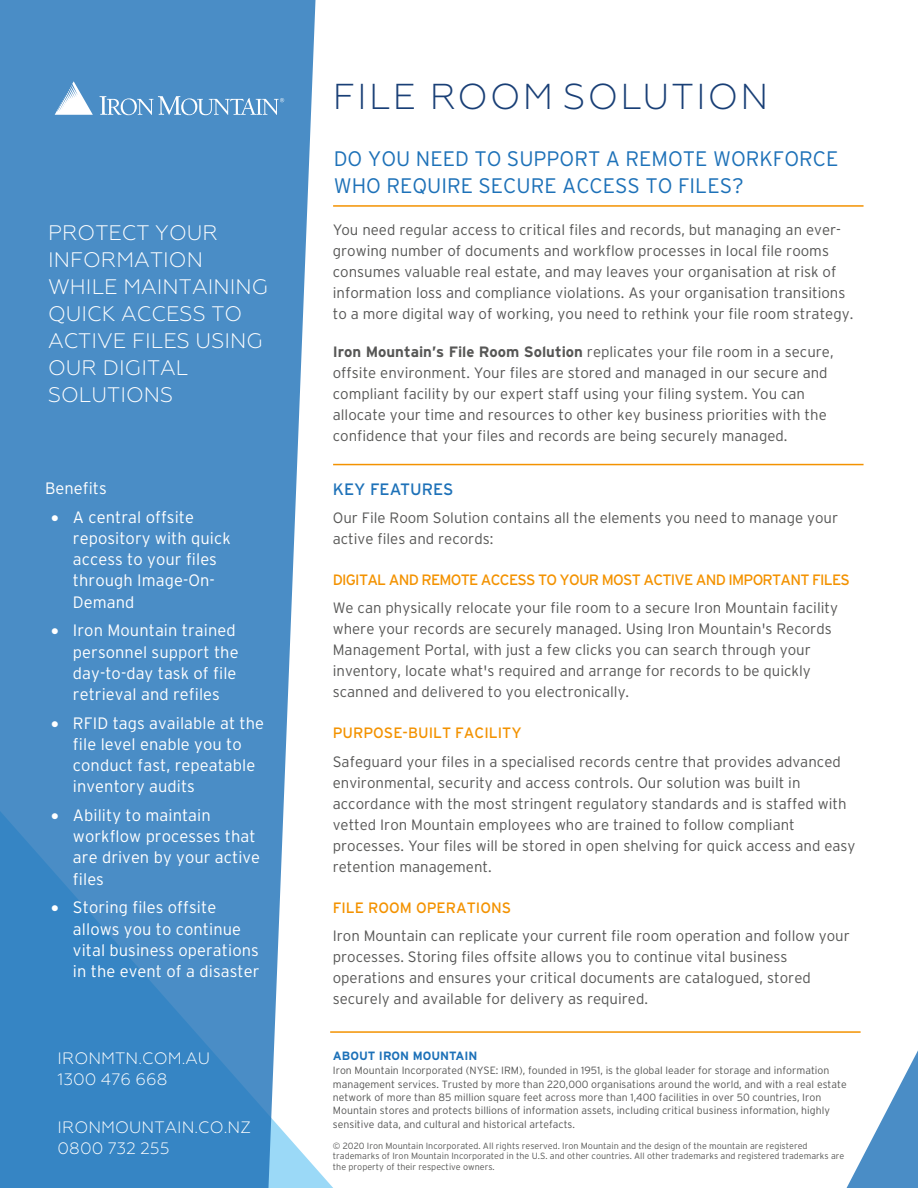
<style>
.page{position:relative;width:918px;height:1188px;background:#fff}
.page>*{position:absolute;margin:0;border:0;box-sizing:border-box;transform-origin:0 0}
.Title_Text{font:300 36px "Geometria";letter-spacing:.06em;color:#193f76}
.t1{font:300 21px/27px "Geometria";letter-spacing:.005em;color:#fff}
.Title_Text-2{font:300 21px/27px "Interstate";color:#1d71b8}
.t2{font:300 16.5px/21.1px "Interstate";letter-spacing:.005em;color:#fff}
.t3{font:300 16.5px/21.3px "Geometria";letter-spacing:.005em;color:#fff}
.Body_Copy{font:16.5px "Interstate";color:#1d71b8}
.Body_Copy-2{font:300 15px/21px "Interstate";color:#575756}
.t4{font:700 12px "Interstate";color:#1d71b8}
.t5{font:300 10.5px/13.4px "Interstate";color:#575756}
.t6{font:300 9px/10.5px "Interstate";color:#575756}
.s1{font-weight:700}
.s2{font-weight:400;color:#f39200}
</style>
<div class="page">
<svg style="left:0;top:0;width:316px;height:1188px;fill:#4a8dc6"></svg>
<svg style="left:846px;top:1050px;width:72px;height:138px"></svg>
<svg style="left:100px;top:96px;width:184px;height:19px"></svg>
<svg style="left:55px;top:81px;width:38px;height:34px"></svg>
<hr style="left:333px;top:205px;width:531px;height:2px;background:#f39200">
<hr style="left:333px;top:464px;width:531px;height:1px;background:#f39200">
<hr style="left:330px;top:1031px;width:531px;height:2px;background:#f39200">
<h2 class="t1" style="left:48px;top:219px;width:222px">PROTECT YOUR<br>INFORMATION<br>WHILE MAINTAINING<br>QUICK ACCESS TO<br>ACTIVE FILES USING<br>OUR DIGITAL<br>SOLUTIONS</h2>
<p class="t2" style="left:45px;top:478px;width:63px">Benefits</p>
<p class="t2" style="left:73px;top:506px;width:159px;text-indent:-22px">• A central offsite repository with quick access to your files through Image-On-<br>Demand</p>
<p class="t2" style="left:73px;top:620px;width:167px;text-indent:-22px">• Iron Mountain trained personnel support the day-to-day task of file retrieval and refiles</p>
<p class="t2" style="left:73px;top:712px;width:193px;text-indent:-22px">• RFID tags available at the file level enable you to conduct fast, repeatable inventory audits</p>
<p class="t2" style="left:73px;top:804px;width:189px;text-indent:-22px">• Ability to maintain workflow processes that are driven by your active files</p>
<p class="t2" style="left:73px;top:897px;width:188px;text-indent:-22px">• Storing files offsite allows you to continue vital business operations in the event of a disaster</p>
<p class="t3" style="left:58px;top:1047px;width:154px">IRONMTN.COM.AU<br>1300 476 668</p>
<p class="t3" style="left:58px;top:1117px;width:195px">IRONMOUNTAIN.CO.NZ<br>0800 732 255</p>
<p class="Title_Text" style="left:333px;top:76px;width:437px">FILE ROOM SOLUTION</p>
<p class="Title_Text-2" style="left:334px;top:145px;width:506px">DO YOU NEED TO SUPPORT A REMOTE WORKFORCE<br>WHO REQUIRE SECURE ACCESS TO FILES?</p>
<p class="Body_Copy-2" style="left:333px;top:219px;width:522px">You need regular access to critical files and records, but managing an ever&shy;growing number of documents and workflow processes in local file rooms consumes valuable real estate, and may leaves your organisation at risk of information loss and compliance violations. As your organisation transitions to a more digital way of working, you need to rethink your file room strategy.</p>
<p class="Body_Copy-2" style="left:333px;top:341px;width:502px"><span class="s1">Iron Mountain’s File Room Solution</span> replicates your file room in a secure, offsite environment. Your files are stored and managed in our secure and compliant facility by our expert staff using your filing system. You can allocate your time and resources to other key business priorities with the confidence that your files and records are being securely managed.</p>
<p class="Body_Copy" style="left:333px;top:479px;width:122px">KEY FEATURES</p>
<p class="Body_Copy-2" style="left:333px;top:507px;width:507px">Our File Room Solution contains all the elements you need to manage your active files and records:</p>
<p class="Body_Copy-2" style="left:333px;top:565px;width:519px;line-height:28.5px"><span class="s2">DIGITAL AND REMOTE ACCESS TO YOUR MOST ACTIVE AND IMPORTANT FILES<br></span>We can physically relocate your file room to a secure Iron Mountain facility</p>
<p class="Body_Copy-2" style="left:333px;top:619px;width:501px">where your records are securely managed. Using Iron Mountain's Records Management Portal, with just a few clicks you can search through your inventory, locate what's required and arrange for records to be quickly scanned and delivered to you electronically.</p>
<p class="Body_Copy-2" style="left:333px;top:719px;width:510px;line-height:28.5px"><span class="s2">PURPOSE-BUILT FACILITY<br></span>Safeguard your files in a specialised records centre that provides advanced</p>
<p class="Body_Copy-2" style="left:333px;top:772px;width:524px">environmental, security and access controls. Our solution was built in accordance with the most stringent regulatory standards and is staffed with vetted Iron Mountain employees who are trained to follow compliant processes. Your files will be stored in open shelving for quick access and easy retention management.</p>
<p class="Body_Copy-2" style="left:333px;top:893px;width:519px;line-height:28.5px"><span class="s2">FILE ROOM OPERATIONS<br></span>Iron Mountain can replicate your current file room operation and follow your</p>
<p class="Body_Copy-2" style="left:333px;top:947px;width:480px">processes. Storing files offsite allows you to continue vital business operations and ensures your critical documents are catalogued, stored securely and available for delivery as required.</p>
<p class="t4" style="left:333px;top:1049px;width:146px">ABOUT IRON MOUNTAIN</p>
<p class="t5" style="left:333px;top:1064px;width:515px">Iron Mountain Incorporated (NYSE: IRM), founded in 1951, is the global leader for storage and information management services. Trusted by more than 220,000 organisations around the world, and with a real estate network of more than 85 million square feet across more than 1,400 facilities in over 50 countries, Iron Mountain stores and protects billions of information assets, including critical business information, highly sensitive data, and cultural and historical artefacts.</p>
<p class="t6" style="left:333px;top:1140px;width:513px">© 2020 Iron Mountain Incorporated. All rights reserved. Iron Mountain and the design of the mountain are registered trademarks of Iron Mountain Incorporated in the U.S. and other countries. All other trademarks and registered trademarks are the property of their respective owners.</p>
</div>
